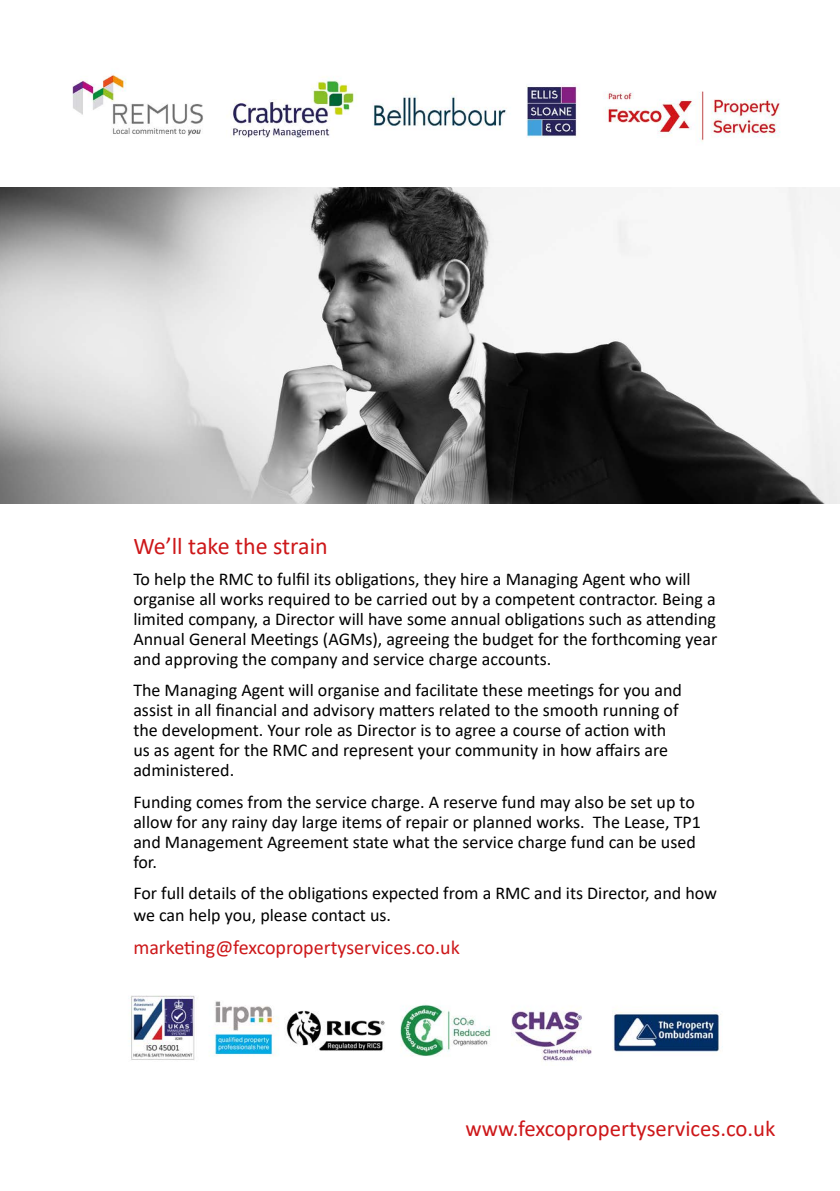
<style>
.page{position:relative;width:840px;height:1191px;background:#fff}
.page>*{position:absolute;margin:0;border:0;box-sizing:border-box;transform-origin:0 0}
.t1{font:24px "Calibri";color:#cd1719}
.t2{font:22.8px "Calibri";color:#cd1719}
.t3{font:20px "Calibri";color:#cd1719}
.t4{font:18px/20px "Calibri";color:#000}
</style>
<div class="page">
<img style="left:130px;top:995px;width:593px;height:66px">
<img style="left:72px;top:74px;width:708px;height:68px">
<img style="left:0;top:188px;width:839px;height:316px">
<h1 class="t1" style="left:133px;top:529px;width:196px">We’ll take the strain</h1>
<p class="t4" style="left:133px;top:568px;width:585px">To help the RMC to fulfil its obligations, they hire a Managing Agent who will organise all works required to be carried out by a competent contractor. Being a limited company, a Director will have some annual obligations such as attending Annual General Meetings (AGMs), agreeing the budget for the forthcoming year and approving the company and service charge accounts.</p>
<p class="t4" style="left:133px;top:680px;width:549px">The Managing Agent will organise and facilitate these meetings for you and assist in all financial and advisory matters related to the smooth running of the development. Your role as Director is to agree a course of action with us as agent for the RMC and represent your community in how affairs are administered.</p>
<p class="t4" style="left:133px;top:791px;width:569px">Funding comes from the service charge. A reserve fund may also be set up to allow for any rainy day large items of repair or planned works. The Lease, TP1 and Management Agreement state what the service charge fund can be used for.</p>
<p class="t4" style="left:133px;top:881px;width:585px;line-height:22px">For full details of the obligations expected from a RMC and its Director, and how we can help you, please contact us.</p>
<p class="t3" style="left:133px;top:934px;width:328px">marketing@fexcopropertyservices.co.uk</p>
<p class="t2" style="left:465px;top:1112px;width:311px">www.fexcopropertyservices.co.uk</p>
</div>
